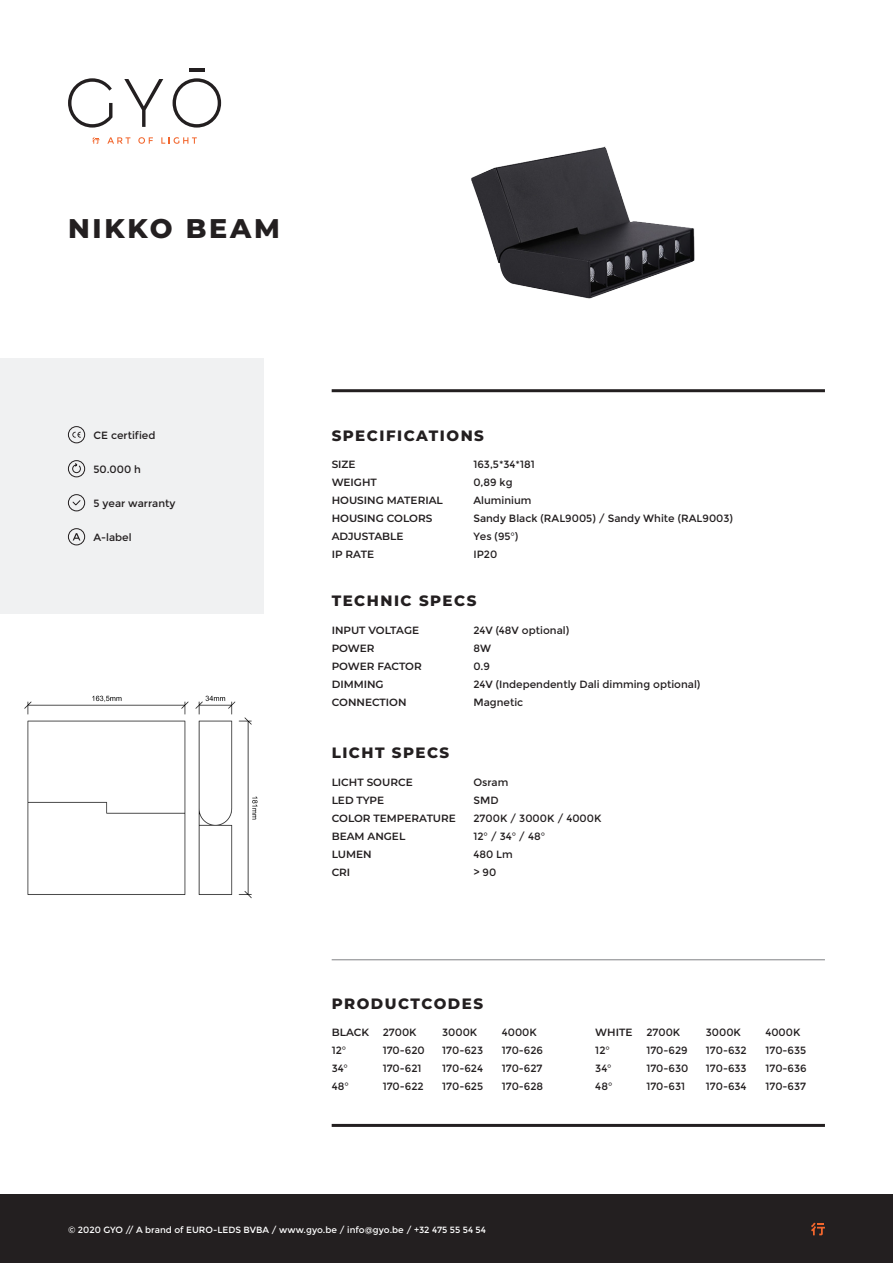
<style>
.page{position:relative;width:893px;height:1263px;background:#fff}
.page>*{position:absolute;margin:0;border:0;box-sizing:border-box;transform-origin:0 0}
.titel{font:800 27px "Montserrat";letter-spacing:.1em;color:#231f20}
.titel-2{font:800 15px "Montserrat";letter-spacing:.1em;color:#231f20}
.waarde{font:10.5px "Montserrat";color:#231f20}
.eigenschap{font:600 10.5px "Montserrat";color:#231f20}
.t1{font:9px "Montserrat";color:#fff}
</style>
<div class="page">
<div style="left:0;top:358px;width:264px;height:255px;background:#f0f1f2"></div>
<div style="left:0;top:1195px;width:893px;height:68px;background:#231f20"></div>
<img style="left:471px;top:146px;width:224px;height:153px">
<img style="left:24px;top:695px;width:234px;height:204px">
<svg style="left:811px;top:1222px;width:14px;height:13px"></svg>
<hr style="left:332px;top:1124px;width:493px;height:3px;background:#231f20">
<hr style="left:332px;top:389px;width:493px;height:3px;background:#231f20">
<svg style="left:68px;top:78px;width:44px;height:50px"></svg>
<svg style="left:124px;top:79px;width:39px;height:48px"></svg>
<svg style="left:173px;top:78px;width:48px;height:50px"></svg>
<hr style="left:189px;top:68px;width:16px;height:3px;background:#231f20">
<svg style="left:107px;top:137px;width:23px;height:7px"></svg>
<svg style="left:138px;top:137px;width:15px;height:7px"></svg>
<svg style="left:161px;top:137px;width:36px;height:7px"></svg>
<svg style="left:92px;top:137px;width:7px;height:7px"></svg>
<svg style="left:73px;top:533px;width:7px;height:7px"></svg>
<div style="left:68px;top:528px;width:17px;height:17px;border:1px solid #231f20;border-radius:50%"></div>
<div style="left:68px;top:426px;width:17px;height:17px;border:1px solid #231f20;border-radius:50%"></div>
<svg style="left:72px;top:432px;width:9px;height:6px"></svg>
<div style="left:68px;top:460px;width:17px;height:17px;border:1px solid #231f20;border-radius:50%"></div>
<svg style="left:72px;top:462px;width:9px;height:11px"></svg>
<div style="left:68px;top:494px;width:17px;height:17px;border:1px solid #231f20;border-radius:50%"></div>
<svg style="left:72px;top:500px;width:9px;height:6px"></svg>
<hr style="left:332px;top:959px;width:493px;height:1px;background:#808285">
<p class="titel" style="left:68px;top:209px;width:213px">NIKKO BEAM</p>
<p class="waarde" style="left:94px;top:429px;width:63px">CE certified</p>
<p class="waarde" style="left:94px;top:463px;width:49px">50.000 h</p>
<p class="waarde" style="left:94px;top:497px;width:83px">5 year warranty</p>
<p class="waarde" style="left:94px;top:531px;width:40px">A-label</p>
<p class="titel-2" style="left:332px;top:424px;width:154px">SPECIFICATIONS</p>
<p class="eigenschap" style="left:332px;top:457px;width:25px">SIZE</p>
<p class="eigenschap" style="left:332px;top:475px;width:47px">WEIGHT</p>
<p class="eigenschap" style="left:332px;top:493px;width:113px">HOUSING MATERIAL</p>
<p class="eigenschap" style="left:332px;top:511px;width:102px">HOUSING COLORS</p>
<p class="eigenschap" style="left:332px;top:529px;width:73px">ADJUSTABLE</p>
<p class="eigenschap" style="left:332px;top:547px;width:44px">IP RATE</p>
<p class="waarde" style="left:473px;top:458px;width:63px">163,5*34*181</p>
<p class="waarde" style="left:473px;top:476px;width:41px">0,89 kg</p>
<p class="waarde" style="left:473px;top:494px;width:60px">Aluminium</p>
<p class="waarde" style="left:473px;top:512px;width:261px">Sandy Black (RAL9005) / Sandy White (RAL9003)</p>
<p class="waarde" style="left:473px;top:530px;width:47px">Yes (95°)</p>
<p class="waarde" style="left:473px;top:548px;width:25px">IP20</p>
<p class="titel-2" style="left:332px;top:590px;width:146px">TECHNIC SPECS</p>
<p class="eigenschap" style="left:332px;top:622px;width:89px">INPUT VOLTAGE</p>
<p class="eigenschap" style="left:332px;top:640px;width:44px">POWER</p>
<p class="eigenschap" style="left:332px;top:658px;width:92px">POWER FACTOR</p>
<p class="eigenschap" style="left:332px;top:676px;width:54px">DIMMING</p>
<p class="eigenschap" style="left:332px;top:694px;width:76px">CONNECTION</p>
<p class="titel-2" style="left:332px;top:742px;width:119px">LICHT SPECS</p>
<p class="eigenschap" style="left:332px;top:774px;width:83px">LICHT SOURCE</p>
<p class="eigenschap" style="left:332px;top:792px;width:54px">LED TYPE</p>
<p class="eigenschap" style="left:332px;top:810px;width:126px">COLOR TEMPERATURE</p>
<p class="eigenschap" style="left:332px;top:828px;width:75px">BEAM ANGEL</p>
<p class="eigenschap" style="left:332px;top:846px;width:42px">LUMEN</p>
<p class="eigenschap" style="left:332px;top:864px;width:20px">CRI</p>
<p class="waarde" style="left:473px;top:624px;width:97px">24V (48V optional)</p>
<p class="waarde" style="left:473px;top:642px;width:19px">8W</p>
<p class="waarde" style="left:473px;top:660px;width:18px">0.9</p>
<p class="waarde" style="left:473px;top:678px;width:229px">24V (Independently Dali dimming optional)</p>
<p class="waarde" style="left:473px;top:696px;width:51px">Magnetic</p>
<p class="waarde" style="left:473px;top:776px;width:36px">Osram</p>
<p class="waarde" style="left:473px;top:794px;width:27px">SMD</p>
<p class="waarde" style="left:473px;top:812px;width:130px">2700K / 3000K / 4000K</p>
<p class="waarde" style="left:473px;top:830px;width:73px">12° / 34° / 48°</p>
<p class="waarde" style="left:473px;top:848px;width:41px">480 Lm</p>
<p class="waarde" style="left:473px;top:866px;width:24px">&gt; 90</p>
<p class="titel-2" style="left:332px;top:992px;width:153px">PRODUCTCODES</p>
<p class="waarde" style="left:332px;top:1044px;width:16px">12°</p>
<p class="waarde" style="left:332px;top:1062px;width:18px">34°</p>
<p class="waarde" style="left:332px;top:1080px;width:19px">48°</p>
<p class="eigenschap" style="left:332px;top:1025px;width:39px">BLACK</p>
<p class="waarde" style="left:442px;top:1026px;width:37px">3000K</p>
<p class="waarde" style="left:502px;top:1026px;width:37px">4000K</p>
<p class="eigenschap" style="left:595px;top:1025px;width:39px">WHITE</p>
<p class="waarde" style="left:706px;top:1026px;width:37px">3000K</p>
<p class="waarde" style="left:765px;top:1026px;width:37px">4000K</p>
<p class="waarde" style="left:383px;top:1026px;width:35px">2700K</p>
<p class="waarde" style="left:646px;top:1026px;width:35px">2700K</p>
<p class="waarde" style="left:383px;top:1044px;width:44px">170-620</p>
<p class="waarde" style="left:383px;top:1062px;width:40px">170-621</p>
<p class="waarde" style="left:383px;top:1080px;width:43px">170-622</p>
<p class="waarde" style="left:442px;top:1044px;width:42px">170-623</p>
<p class="waarde" style="left:442px;top:1062px;width:42px">170-624</p>
<p class="waarde" style="left:442px;top:1080px;width:42px">170-625</p>
<p class="waarde" style="left:502px;top:1044px;width:43px">170-626</p>
<p class="waarde" style="left:502px;top:1062px;width:42px">170-627</p>
<p class="waarde" style="left:502px;top:1080px;width:43px">170-628</p>
<p class="waarde" style="left:595px;top:1044px;width:16px">12°</p>
<p class="waarde" style="left:595px;top:1062px;width:18px">34°</p>
<p class="waarde" style="left:595px;top:1080px;width:19px">48°</p>
<p class="waarde" style="left:646px;top:1044px;width:43px">170-629</p>
<p class="waarde" style="left:646px;top:1062px;width:43px">170-630</p>
<p class="waarde" style="left:646px;top:1080px;width:40px">170-631</p>
<p class="waarde" style="left:706px;top:1044px;width:42px">170-632</p>
<p class="waarde" style="left:706px;top:1062px;width:42px">170-633</p>
<p class="waarde" style="left:706px;top:1080px;width:42px">170-634</p>
<p class="waarde" style="left:765px;top:1044px;width:42px">170-635</p>
<p class="waarde" style="left:765px;top:1062px;width:43px">170-636</p>
<p class="waarde" style="left:765px;top:1080px;width:42px">170-637</p>
<p class="t1" style="left:68px;top:1225px;width:419px">© 2020 GYO // A brand of EURO-LEDS BVBA / www.gyo.be / info@gyo.be / +32 475 55 54 54</p>
</div>
